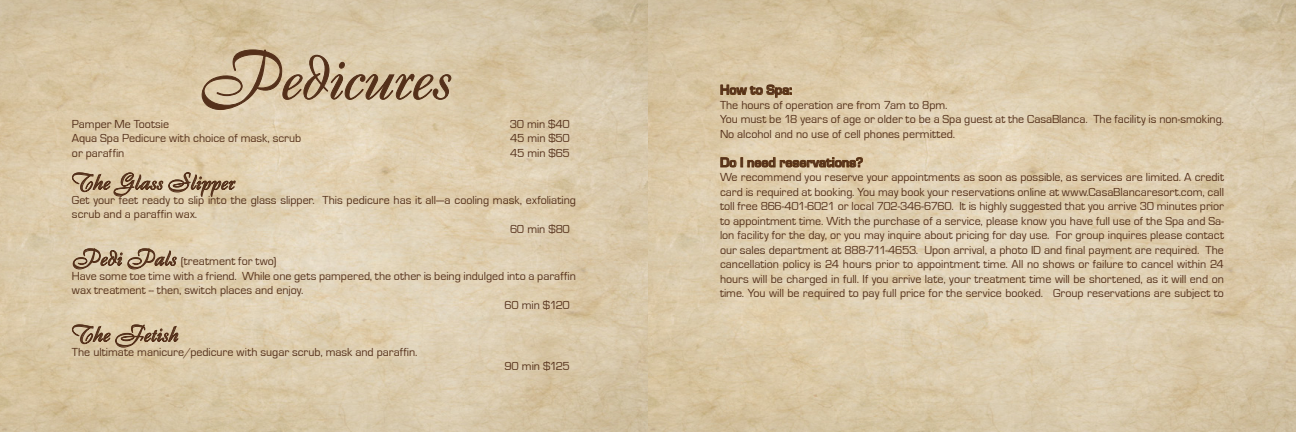
<style>
.page{position:relative;width:1296px;height:432px;background:#fff}
.page>*{position:absolute;margin:0;border:0;box-sizing:border-box;transform-origin:0 0}
.t1{font:65px "Boulevard";letter-spacing:-.01em;color:#54301a}
.t2{font:22px "Boulevard";color:#54301a}
.t3{font:700 14px "Eurostile";color:#54301a}
.t4{font:12px/14.5px "Eurostile";color:#54301a}
.s1{font-family:"Boulevard";font-size:22px}
</style>
<div class="page">
<img style="left:0;top:0;width:648px;height:432px">
<img style="left:648px;top:0;width:648px;height:432px">
<svg style="left:202px;top:49px;width:249px;height:61px;background:#cdb99b"></svg>
<svg style="left:72px;top:172px;width:164px;height:25px;background:#bca688"></svg>
<svg style="left:73px;top:248px;width:104px;height:21px;background:#b6a185"></svg>
<svg style="left:72px;top:324px;width:106px;height:24px;background:#b9a284"></svg>
<svg style="left:720px;top:85px;width:71px;height:13px"></svg>
<svg style="left:720px;top:157px;width:143px;height:11px;background:#a78a68"></svg>
<p class="t1" style="left:198px;top:35px;width:253px">Pedicures</p>
<p class="t4" style="left:72px;top:117px;width:99px">Pamper Me Tootsie</p>
<p class="t4" style="left:510px;top:117px;width:62px">30 min $40</p>
<p class="t4" style="left:72px;top:131px;width:231px">Aqua Spa Pedicure with choice of mask, scrub</p>
<p class="t4" style="left:510px;top:131px;width:61px">45 min $50</p>
<p class="t4" style="left:72px;top:146px;width:54px">or paraffin</p>
<p class="t4" style="left:510px;top:146px;width:61px">45 min $65</p>
<p class="t2" style="left:72px;top:168px;width:163px">The Glass Slipper</p>
<p class="t4" style="left:72px;top:193px;width:505px">Get your feet ready to slip into the glass slipper. This pedicure has it all—a cooling mask, exfoliating scrub and a paraffin wax.</p>
<p class="t4" style="left:510px;top:222px;width:61px">60 min $80</p>
<p class="t4" style="left:72px;top:254px;width:206px"><span class="s1">Pedi Pals</span> (treatment for two)</p>
<p class="t4" style="left:72px;top:269px;width:505px">Have some toe time with a friend. While one gets pampered, the other is being indulged into a paraffin wax treatment -- then, switch places and enjoy.</p>
<p class="t4" style="left:504px;top:298px;width:67px">60 min $120</p>
<p class="t2" style="left:72px;top:320px;width:107px">The Fetish</p>
<p class="t4" style="left:72px;top:345px;width:347px">The ultimate manicure/pedicure with sugar scrub, mask and paraffin.</p>
<p class="t4" style="left:505px;top:359px;width:67px">90 min $125</p>
<p class="t3" style="left:720px;top:82px;width:74px">How to Spa:</p>
<p class="t4" style="left:720px;top:98px;width:229px">The hours of operation are from 7am to 8pm.</p>
<p class="t4" style="left:720px;top:113px;width:505px">You must be 18 years of age or older to be a Spa guest at the CasaBlanca. The facility is non-smoking.<br>No alcohol and no use of cell phones permitted.</p>
<p class="t3" style="left:720px;top:155px;width:145px">Do I need reservations?</p>
<p class="t4" style="left:720px;top:171px;width:506px;text-align:justify">We recommend you reserve your appointments as soon as possible, as services are limited. A credit card is required at booking. You may book your reservations online at www.CasaBlancaresort.com, call toll free 866-401-6021 or local 702-346-6760. It is highly suggested that you arrive 30 minutes prior to appointment time. With the purchase of a service, please know you have full use of the Spa and Sa&shy;lon facility for the day, or you may inquire about pricing for day use. For group inquires please contact our sales department at 888-711-4653. Upon arrival, a photo ID and final payment are required. The cancellation policy is 24 hours prior to appointment time. All no shows or failure to cancel within 24 hours will be charged in full. If you arrive late, your treatment time will be shortened, as it will end on time. You will be required to pay full price for the service booked. Group reservations are subject to</p>
</div>
